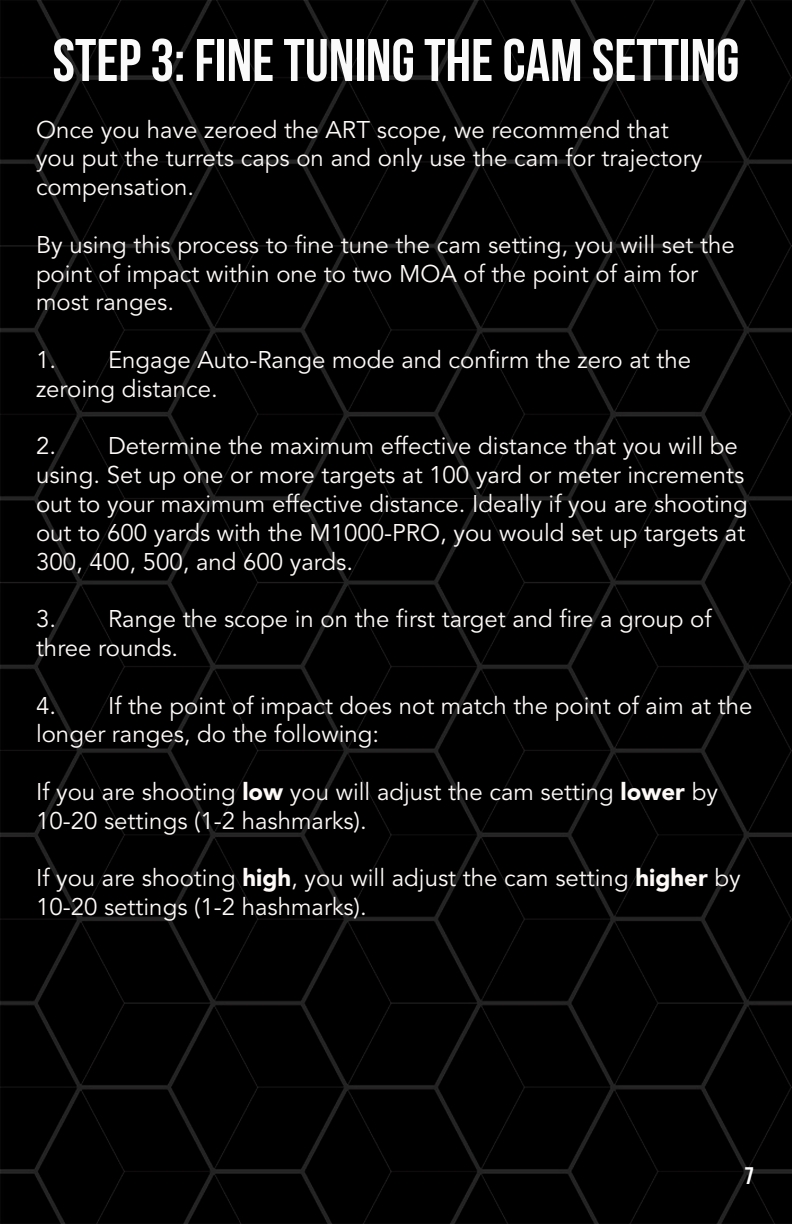
<style>
.page{position:relative;width:792px;height:1224px;background:#fff}
.page>*{position:absolute;margin:0;border:0;box-sizing:border-box;transform-origin:0 0}
.t1{font:60px "Bebas Neue";color:#fafafa}
.t2{font:24px/28.8px "Avenir LT Pro";color:#fdfaf8}
.t3{font:24px "Bebas Neue";color:#fff}
.s1{font-weight:900}
</style>
<div class="page">
<img style="left:0;top:0;width:792px;height:1224px">
<p class="t1" style="left:53px;top:27px;width:689px">STEP 3: FINE TUNING THE CAM SETTING</p>
<p class="t2" style="left:36px;top:115px;width:668px">Once you have zeroed the ART scope, we recommend that you put the turrets caps on and only use the cam for trajectory compensation.</p>
<p class="t2" style="left:36px;top:230px;width:700px">By using this process to fine tune the cam setting, you will set the point of impact within one to two MOA of the point of aim for most ranges.</p>
<p class="t2" style="left:36px;top:346px;width:657px">1. Engage Auto-Range mode and confirm the zero at the zeroing distance.</p>
<p class="t2" style="left:36px;top:432px;width:713px">2. Determine the maximum effective distance that you will be using. Set up one or more targets at 100 yard or meter increments out to your maximum effective distance. Ideally if you are shooting out to 600 yards with the M1000-PRO, you would set up targets at 300, 400, 500, and 600 yards.</p>
<p class="t2" style="left:36px;top:605px;width:677px">3. Range the scope in on the first target and fire a group of three rounds.</p>
<p class="t2" style="left:36px;top:691px;width:718px">4. If the point of impact does not match the point of aim at the longer ranges, do the following:</p>
<p class="t2" style="left:36px;top:778px;width:683px">If you are shooting <span class="s1">low</span> you will adjust the cam setting <span class="s1">lower</span> by<br>10-20 settings (1-2 hashmarks).</p>
<p class="t2" style="left:36px;top:864px;width:706px">If you are shooting <span class="s1">high</span>, you will adjust the cam setting <span class="s1">higher</span> by<br>10-20 settings (1-2 hashmarks).</p>
<p class="t3" style="left:744px;top:1163px;width:11px">7</p>
</div>
